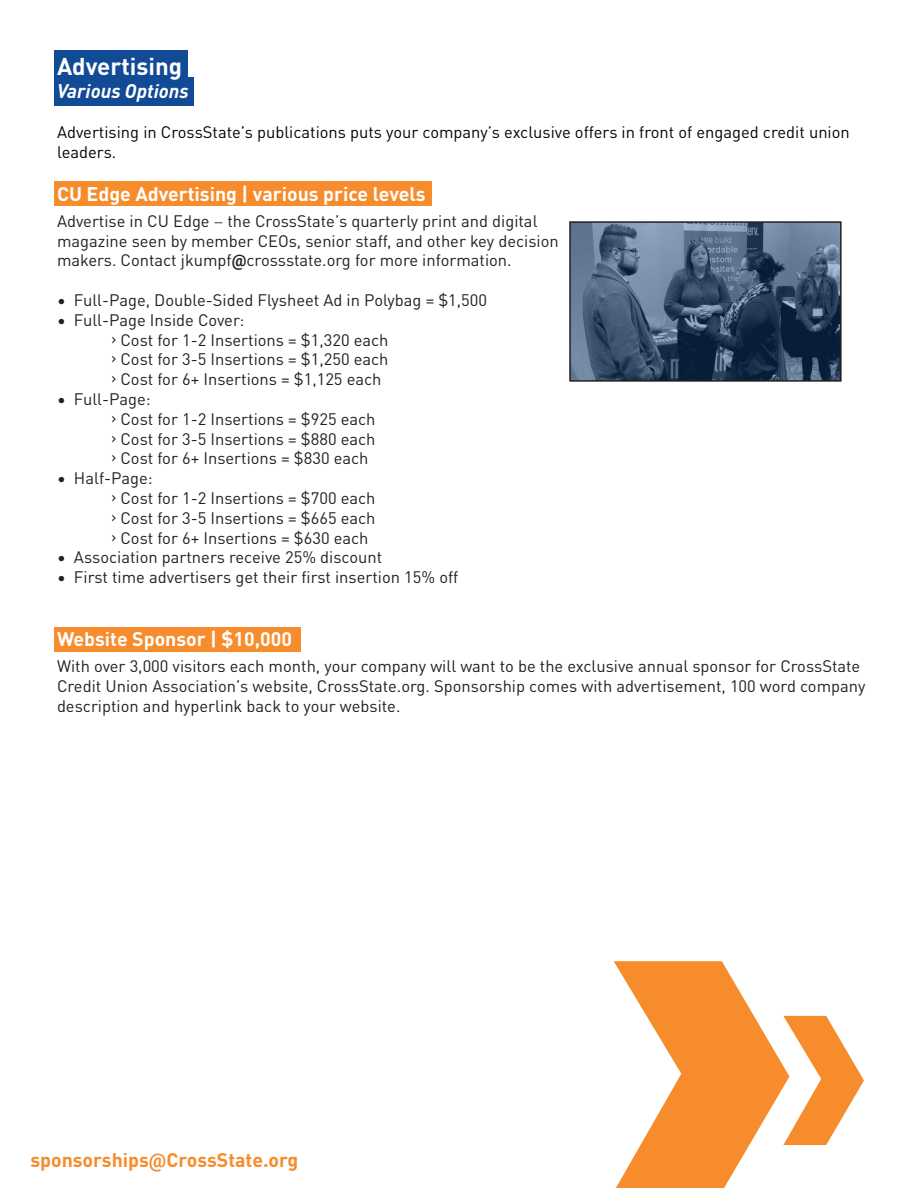
<style>
.page{position:relative;width:918px;height:1188px;background:#fff}
.page>*{position:absolute;margin:0;border:0;box-sizing:border-box;transform-origin:0 0}
.t1{font:700 24px "DINOT";color:#fff}
.t2{font:700 19.5px "DINOT";color:#fff}
.t3{font:700 19.5px "DINOT";color:#f68c2c}
.t4{font:italic 700 19.5px "DINOT";color:#fff}
.t5{font:16.5px/19.8px "DINOT";color:#231f20}
.t6{font:16.5px/19.8px "DINOT";color:#040503}
.s1{font-family:"Minion Pro"}
.s2{font-family:"Roboto";font-weight:700}
.s3{font-family:"Roboto"}
</style>
<div class="page">
<svg style="left:614px;top:961px;width:250px;height:227px"></svg>
<div style="left:54px;top:182px;width:377px;height:24px;background:#f68c2c"></div>
<div style="left:54px;top:627px;width:246px;height:25px;background:#f68c2c"></div>
<div style="left:54px;top:50px;width:133px;height:28px;background:#124b95"></div>
<div style="left:54px;top:77px;width:140px;height:28px;background:#124b95"></div>
<img style="left:572px;top:224px;width:267px;height:155px">
<div style="left:569px;top:221px;width:273px;height:161px;border:2px solid #231f20"></div>
<p class="t1" style="left:57px;top:48px;width:127px">Advertising</p>
<p class="t4" style="left:57px;top:76px;width:133px">Various Options</p>
<p class="t6" style="left:57px;top:121px;width:794px">Advertising in CrossState’s publications puts your company’s exclusive offers in front of engaged credit union leaders.</p>
<p class="t2" style="left:57px;top:179px;width:370px">CU Edge Advertising | various price levels</p>
<p class="t5" style="left:57px;top:209px;width:503px">Advertise in CU Edge <span class="s1">−</span> the CrossState’s quarterly print and digital magazine seen by member CEOs, senior staff, and other key decision makers. Contact jkumpf<span class="s2">@</span>crossstate.org for more information.</p>
<p class="t5" style="left:57px;top:289px;width:432px">• Full-Page, Double-Sided Flysheet Ad in Polybag = $1,500</p>
<p class="t5" style="left:57px;top:308px;width:189px">• Full-Page Inside Cover:</p>
<p class="t5" style="left:111px;top:328px;width:279px">› Cost for 1-2 Insertions = $1,320 each</p>
<p class="t5" style="left:111px;top:348px;width:279px">› Cost for 3-5 Insertions = $1,250 each</p>
<p class="t5" style="left:111px;top:368px;width:272px">› Cost for 6+ Insertions = $1,125 each</p>
<p class="t5" style="left:57px;top:388px;width:95px">• Full-Page:</p>
<p class="t5" style="left:111px;top:407px;width:266px">› Cost for 1-2 Insertions = $925 each</p>
<p class="t5" style="left:111px;top:427px;width:266px">› Cost for 3-5 Insertions = $880 each</p>
<p class="t5" style="left:111px;top:447px;width:259px">› Cost for 6+ Insertions = $830 each</p>
<p class="t5" style="left:57px;top:467px;width:97px">• Half-Page:</p>
<p class="t5" style="left:111px;top:487px;width:266px">› Cost for 1-2 Insertions = $700 each</p>
<p class="t5" style="left:111px;top:506px;width:266px">› Cost for 3-5 Insertions = $665 each</p>
<p class="t5" style="left:111px;top:526px;width:259px">› Cost for 6+ Insertions = $630 each</p>
<p class="t5" style="left:57px;top:546px;width:327px">• Association partners receive 25% discount</p>
<p class="t5" style="left:57px;top:566px;width:403px">• First time advertisers get their first insertion 15% off</p>
<p class="t2" style="left:57px;top:624px;width:237px">Website Sponsor | $10,000</p>
<p class="t5" style="left:57px;top:655px;width:810px">With over 3,000 visitors each month, your company will want to be the exclusive annual sponsor for CrossState<br>Credit Union Association’s website, CrossState.org. Sponsorship comes with advertisement, 100 word company description and hyperlink back to your website.</p>
<p class="t3" style="left:30px;top:1145px;width:269px">sponsorships<span class="s3">@</span>CrossState.org</p>
</div>
